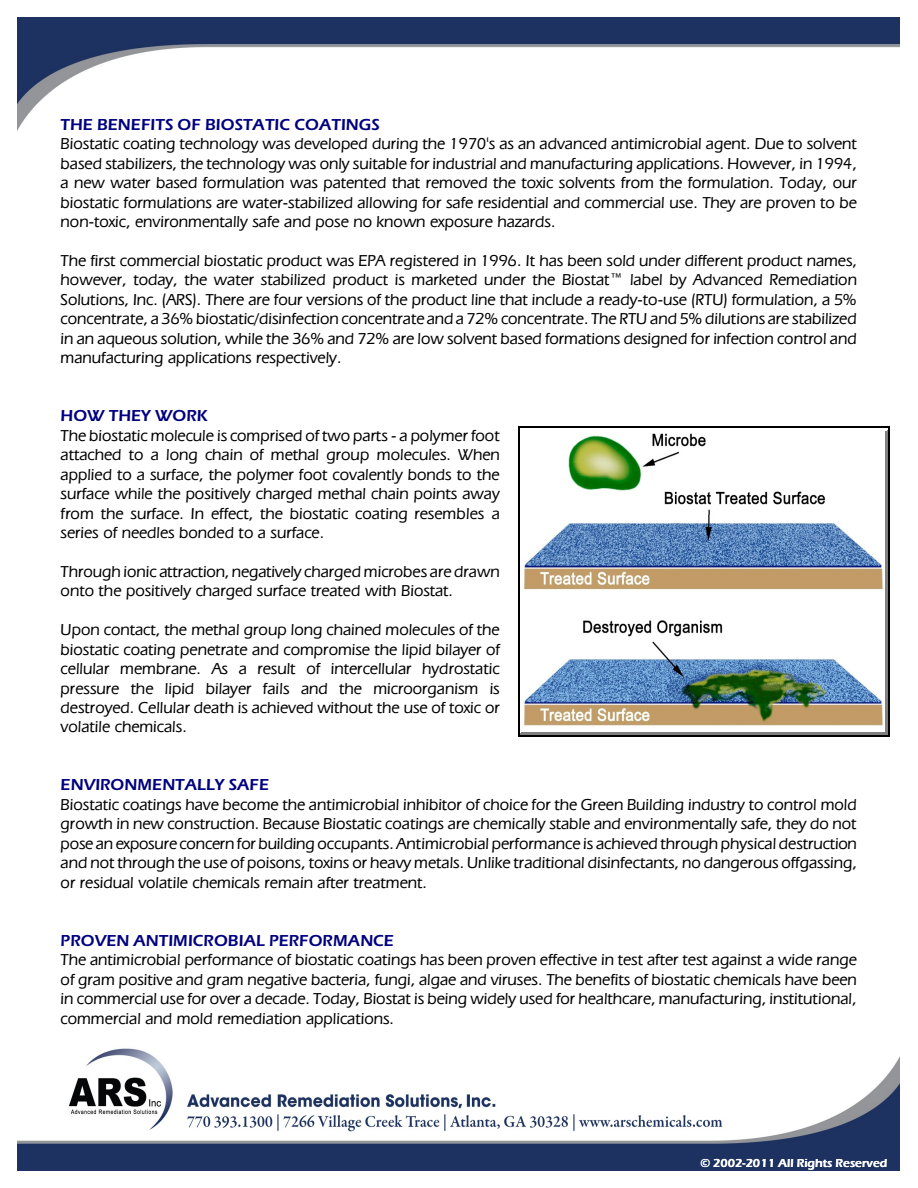
<style>
.page{position:relative;width:918px;height:1188px;background:#fff}
.page>*{position:absolute;margin:0;border:0;box-sizing:border-box;transform-origin:0 0}
.t1{font:500 16.5px/19.5px "Eras IT Cby BT";color:#000;text-align:justify}
.t2{font:600 16.5px "Eras ITC";color:#000080}
.t3{font:600 12px "Eras ITC";color:#fff}
</style>
<div class="page">
<img style="left:18px;top:18px;width:882px;height:111px">
<img style="left:523px;top:433px;width:360px;height:293px">
<hr style="left:886px;top:429px;width:1px;height:304px;background:#808080">
<hr style="left:521px;top:429px;width:366px;height:2px;background:#fff">
<hr style="left:521px;top:732px;width:366px;height:2px;background:#808080">
<hr style="left:887px;top:428px;width:1px;height:307px;background:#808080">
<hr style="left:519px;top:428px;width:369px;height:1px;background:#fff">
<hr style="left:519px;top:734px;width:369px;height:1px;background:#808080">
<hr style="left:518px;top:427px;width:1px;height:309px;background:#000">
<hr style="left:888px;top:427px;width:2px;height:309px;background:#000">
<hr style="left:518px;top:427px;width:372px;height:1px;background:#000">
<hr style="left:518px;top:735px;width:372px;height:1px;background:#000">
<img style="left:18px;top:1048px;width:882px;height:122px">
<p class="t2" style="left:61px;top:118px;width:321px">THE BENEFITS OF BIOSTATIC COATINGS</p>
<p class="t1" style="left:61px;top:135px;width:798px">Biostatic coating technology was developed during the 1970's as an advanced antimicrobial agent. Due to solvent based stabilizers, the technology was only suitable for industrial and manufacturing applications. However, in 1994, a new water based formulation was patented that removed the toxic solvents from the formulation. Today, our biostatic formulations are water-stabilized allowing for safe residential and commercial use. They are proven to be non-toxic, environmentally safe and pose no known exposure hazards.</p>
<p class="t1" style="left:61px;top:252px;width:798px">The first commercial biostatic product was EPA registered in 1996. It has been sold under different product names, however, today, the water stabilized product is marketed under the Biostat™ label by Advanced Remediation Solutions, Inc. (ARS). There are four versions of the product line that include a ready-to-use (RTU) formulation, a 5% concentrate, a 36% biostatic/disinfection concentrate and a 72% concentrate. The RTU and 5% dilutions are stabilized in an aqueous solution, while the 36% and 72% are low solvent based formations designed for infection control and manufacturing applications respectively.</p>
<p class="t2" style="left:61px;top:410px;width:149px">HOW THEY WORK</p>
<p class="t1" style="left:61px;top:427px;width:441px">The biostatic molecule is comprised of two parts - a polymer foot attached to a long chain of methal group molecules. When applied to a surface, the polymer foot covalently bonds to the surface while the positively charged methal chain points away from the surface. In effect, the biostatic coating resembles a series of needles bonded to a surface.</p>
<p class="t1" style="left:61px;top:563px;width:441px">Through ionic attraction, negatively charged microbes are drawn onto the positively charged surface treated with Biostat.</p>
<p class="t1" style="left:61px;top:621px;width:441px">Upon contact, the methal group long chained molecules of the biostatic coating penetrate and compromise the lipid bilayer of cellular membrane. As a result of intercellular hydrostatic pressure the lipid bilayer fails and the microorganism is destroyed. Cellular death is achieved without the use of toxic or volatile chemicals.</p>
<p class="t2" style="left:61px;top:779px;width:210px">ENVIRONMENTALLY SAFE</p>
<p class="t1" style="left:61px;top:796px;width:798px">Biostatic coatings have become the antimicrobial inhibitor of choice for the Green Building industry to control mold growth in new construction. Because Biostatic coatings are chemically stable and environmentally safe, they do not pose an exposure concern for building occupants. Antimicrobial performance is achieved through physical destruction and not through the use of poisons, toxins or heavy metals. Unlike traditional disinfectants, no dangerous offgassing, or residual volatile chemicals remain after treatment.</p>
<p class="t2" style="left:61px;top:934px;width:335px">PROVEN ANTIMICROBIAL PERFORMANCE</p>
<p class="t1" style="left:61px;top:951px;width:798px">The antimicrobial performance of biostatic coatings has been proven effective in test after test against a wide range of gram positive and gram negative bacteria, fungi, algae and viruses. The benefits of biostatic chemicals have been in commercial use for over a decade. Today, Biostat is being widely used for healthcare, manufacturing, institutional, commercial and mold remediation applications.</p>
<p class="t3" style="left:701px;top:1159px;width:188px">© 2002-2011 All Rights Reserved</p>
</div>
